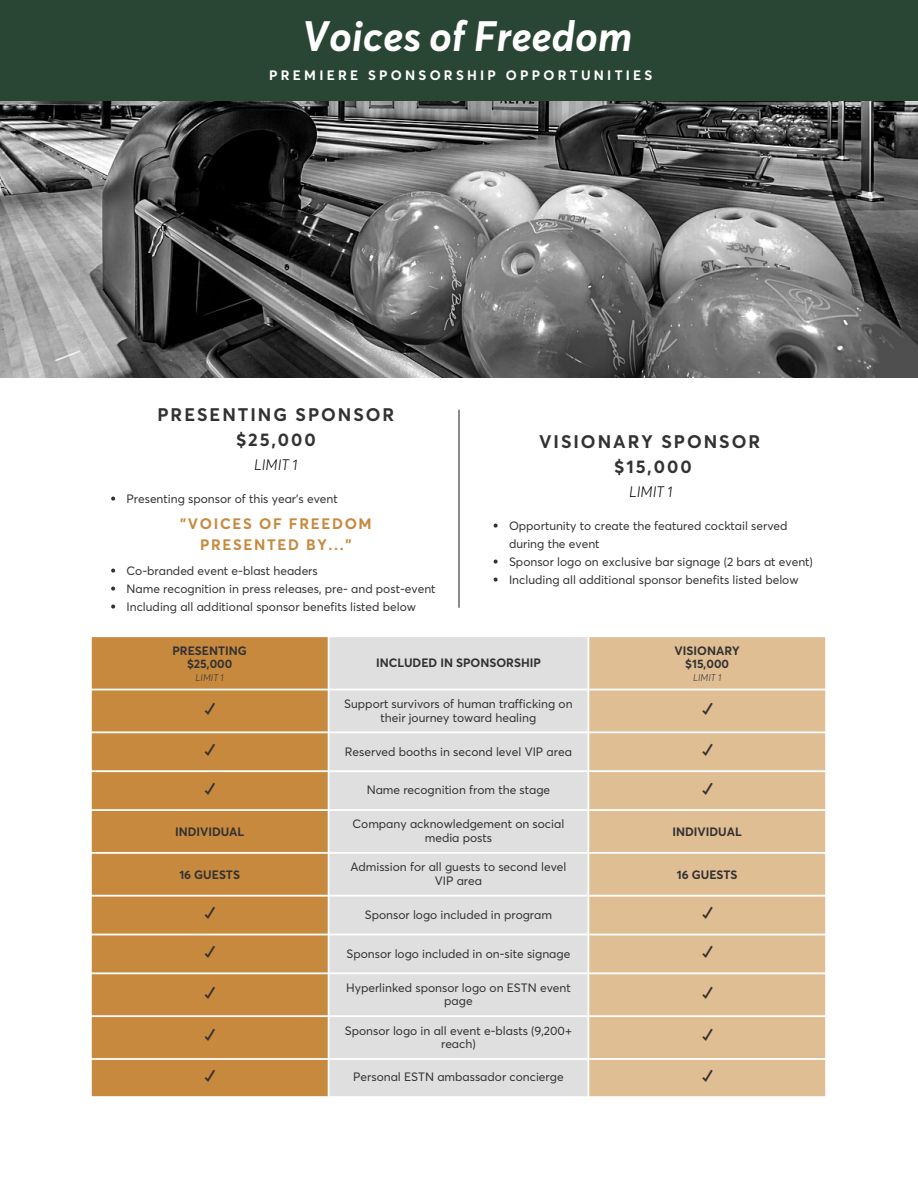
<style>
.page{position:relative;width:918px;height:1188px;background:#fff}
.page>*{position:absolute;margin:0;border:0;box-sizing:border-box;transform-origin:0 0}
.t1{font:italic 700 42px "Averta PE";color:#fff}
.t2{font:700 18px/24.8px "Averta PE";letter-spacing:.11em;color:#333132;text-align:center}
.t3{font:700 15px/20.2px "Averta PE";letter-spacing:.11em;color:#c7893e;text-align:center}
.t4{font:italic 300 15px "Averta PE";color:#000}
.t5{font:700 13.5px "Averta PE";letter-spacing:.24em;color:#fff}
.t6{font:12px/18px "Averta PE";color:#333132;text-align:center}
.t7{font:700 12px/13.8px "Averta PE";color:#333132;text-align:center}
.t8{font:italic 300 9.75px "Averta PE";color:#333132}
</style>
<div class="page">
<div style="left:0;top:0;width:918px;height:102px;background:#294634"></div>
<img style="left:0;top:101px;width:918px;height:277px">
<svg style="left:111px;top:497px;width:4px;height:4px"></svg>
<svg style="left:111px;top:569px;width:4px;height:4px"></svg>
<svg style="left:111px;top:587px;width:4px;height:4px"></svg>
<svg style="left:111px;top:605px;width:4px;height:4px"></svg>
<svg style="left:494px;top:524px;width:4px;height:4px"></svg>
<svg style="left:494px;top:560px;width:4px;height:4px"></svg>
<svg style="left:494px;top:578px;width:4px;height:4px"></svg>
<hr style="left:458px;top:410px;width:2px;height:198px;background:#333132">
<div style="left:92px;top:637px;width:236px;height:459px;background:#c7893e"></div>
<div style="left:330px;top:637px;width:257px;height:459px;background:#dfdfdf"></div>
<div style="left:589px;top:637px;width:236px;height:459px;background:#e0be94"></div>
<h1 class="t1" style="left:302px;top:10px;width:332px">Voices of Freedom</h1>
<p class="t5" style="left:269px;top:67px;width:385px">PREMIERE SPONSORSHIP OPPORTUNITIES</p>
<h2 class="t2" style="left:157px;top:402px;width:238px">PRESENTING SPONSOR $25,000</h2>
<p class="t4" style="left:254px;top:456px;width:45px">LIMIT 1</p>
<p class="t6" style="left:127px;top:489px;width:213px">Presenting sponsor of this year's event</p>
<p class="t3" style="left:180px;top:514px;width:193px">"VOICES OF FREEDOM<br>PRESENTED BY..."</p>
<p class="t6" style="left:127px;top:561px;width:311px;text-align:left">Co-branded event e-blast headers<br>Name recognition in press releases, pre- and post-event<br>Including all additional sponsor benefits listed below</p>
<h2 class="t2" style="left:539px;top:429px;width:223px">VISIONARY SPONSOR $15,000</h2>
<p class="t4" style="left:629px;top:483px;width:45px">LIMIT 1</p>
<p class="t6" style="left:509px;top:516px;width:305px;text-align:left">Opportunity to create the featured cocktail served during the event<br>Sponsor logo on exclusive bar signage (2 bars at event)<br>Including all additional sponsor benefits listed below</p>
<p class="t7" style="left:172px;top:643px;width:76px">PRESENTING $25,000</p>
<p class="t8" style="left:196px;top:671px;width:30px">LIMIT 1</p>
<p class="t7" style="left:376px;top:656px;width:166px">INCLUDED IN SPONSORSHIP</p>
<p class="t7" style="left:675px;top:643px;width:67px">VISIONARY $15,000</p>
<p class="t8" style="left:693px;top:671px;width:30px">LIMIT 1</p>
<h2 class="t2" style="left:205px;top:698px;width:12px">✓</h2>
<p class="t6" style="left:344px;top:697px;width:230px;line-height:13.8px">Support survivors of human trafficking on their journey toward healing</p>
<h2 class="t2" style="left:702px;top:698px;width:12px">✓</h2>
<h2 class="t2" style="left:205px;top:739px;width:12px">✓</h2>
<p class="t6" style="left:345px;top:742px;width:228px">Reserved booths in second level VIP area</p>
<h2 class="t2" style="left:702px;top:739px;width:12px">✓</h2>
<h2 class="t2" style="left:205px;top:778px;width:12px">✓</h2>
<p class="t6" style="left:367px;top:781px;width:185px">Name recognition from the stage</p>
<h2 class="t2" style="left:702px;top:778px;width:12px">✓</h2>
<p class="t7" style="left:175px;top:824px;width:71px">INDIVIDUAL</p>
<p class="t6" style="left:353px;top:817px;width:213px;line-height:13.8px">Company acknowledgement on social media posts</p>
<p class="t7" style="left:673px;top:824px;width:71px">INDIVIDUAL</p>
<p class="t7" style="left:179px;top:867px;width:62px">16 GUESTS</p>
<p class="t6" style="left:350px;top:860px;width:218px;line-height:13.8px">Admission for all guests to second level<br>VIP area</p>
<p class="t7" style="left:677px;top:867px;width:62px">16 GUESTS</p>
<h2 class="t2" style="left:205px;top:902px;width:12px">✓</h2>
<p class="t6" style="left:365px;top:906px;width:189px">Sponsor logo included in program</p>
<h2 class="t2" style="left:702px;top:902px;width:12px">✓</h2>
<h2 class="t2" style="left:205px;top:941px;width:12px">✓</h2>
<p class="t6" style="left:347px;top:944px;width:225px">Sponsor logo included in on-site signage</p>
<h2 class="t2" style="left:702px;top:941px;width:12px">✓</h2>
<h2 class="t2" style="left:205px;top:982px;width:12px">✓</h2>
<p class="t6" style="left:346px;top:981px;width:226px;line-height:13.8px">Hyperlinked sponsor logo on ESTN event page</p>
<h2 class="t2" style="left:702px;top:982px;width:12px">✓</h2>
<h2 class="t2" style="left:205px;top:1025px;width:12px">✓</h2>
<p class="t6" style="left:345px;top:1023px;width:229px;line-height:13.8px">Sponsor logo in all event e-blasts (9,200+ reach)</p>
<h2 class="t2" style="left:702px;top:1025px;width:12px">✓</h2>
<h2 class="t2" style="left:205px;top:1065px;width:12px">✓</h2>
<p class="t6" style="left:353px;top:1068px;width:212px">Personal ESTN ambassador concierge</p>
<h2 class="t2" style="left:702px;top:1065px;width:12px">✓</h2>
</div>
